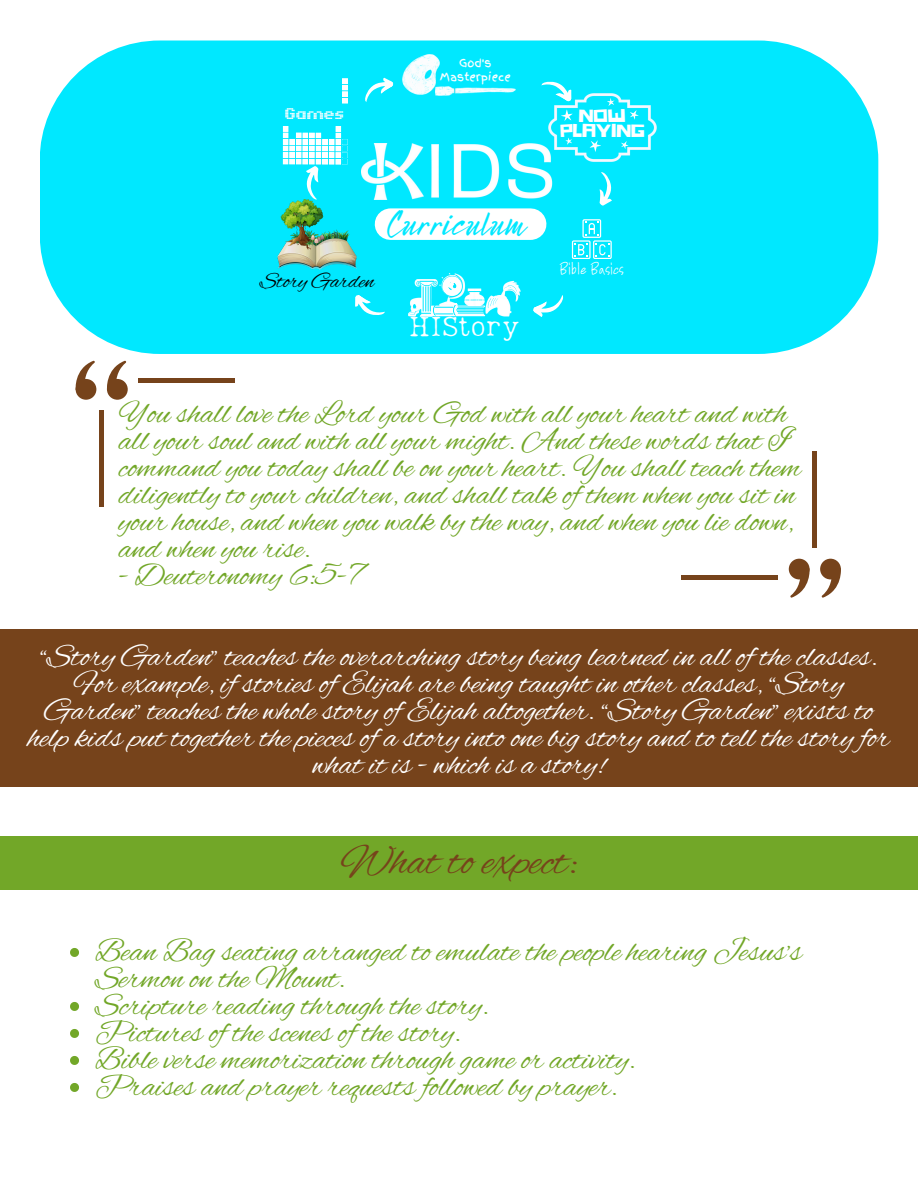
<style>
.page{position:relative;width:918px;height:1188px;background:#fff}
.page>*{position:absolute;margin:0;border:0;box-sizing:border-box;transform-origin:0 0}
.t1{font:44.55px "Alex Brush";color:#76431b}
.t2{font:37.2px "Bright Sunshine";color:#00e8ff}
.t3{font:32.55px/27px "Alex Brush";color:#72a728}
.t4{font:32.55px/27px "Alex Brush";color:#fff;text-align:center}
.t5{font:27.75px "Lumios TW Old";color:#fff}
.t6{font:22.65px "Alex Brush";color:#000}
.t7{font:22.65px "Pixelion";color:#fff}
.t8{font:18.6px/15.5px "Hitchcut";color:#fff;text-align:center}
.t9{font:16.35px "Calligrapher Crayon 20";color:#fff}
.t10{font:11.1px/14.7px "Finger Paint";color:#fff;text-align:center}
</style>
<div class="page">
<svg style="left:107px;top:379px;width:21px;height:21px"></svg>
<svg style="left:106px;top:360px;width:21px;height:36px"></svg>
<div style="left:76px;top:379px;width:20px;height:21px;background:#76431b;border-radius:50%"></div>
<svg style="left:75px;top:360px;width:20px;height:36px"></svg>
<div style="left:99px;top:411px;width:5px;height:96px;background:#76431b"></div>
<div style="left:139px;top:378px;width:96px;height:5px;background:#76431b"></div>
<div style="left:789px;top:559px;width:21px;height:20px;background:#76431b;border-radius:50%"></div>
<svg style="left:790px;top:562px;width:20px;height:36px"></svg>
<div style="left:820px;top:559px;width:21px;height:20px;background:#76431b;border-radius:50%"></div>
<svg style="left:821px;top:562px;width:20px;height:36px"></svg>
<div style="left:812px;top:452px;width:5px;height:96px;background:#76431b"></div>
<div style="left:682px;top:575px;width:96px;height:5px;background:#76431b"></div>
<svg style="left:70px;top:948px;width:9px;height:9px"></svg>
<svg style="left:70px;top:1002px;width:9px;height:9px"></svg>
<svg style="left:70px;top:1029px;width:9px;height:9px"></svg>
<svg style="left:70px;top:1056px;width:9px;height:9px"></svg>
<svg style="left:70px;top:1083px;width:9px;height:9px"></svg>
<div style="left:0;top:630px;width:918px;height:157px;background:#76431b"></div>
<div style="left:0;top:836px;width:918px;height:54px;background:#72a728"></div>
<div style="left:40px;top:41px;width:838px;height:313px;background:#00e8ff;border-radius:120px"></div>
<svg style="left:342px;top:78px;width:6px;height:26px"></svg>
<img style="left:278px;top:200px;width:79px;height:69px">
<img style="left:548px;top:93px;width:109px;height:69px">
<svg style="left:619px;top:139px;width:11px;height:11px"></svg>
<svg style="left:628px;top:108px;width:13px;height:13px"></svg>
<svg style="left:605px;top:97px;width:12px;height:11px"></svg>
<svg style="left:564px;top:137px;width:10px;height:10px"></svg>
<svg style="left:588px;top:139px;width:14px;height:14px"></svg>
<img style="left:402px;top:54px;width:37px;height:41px">
<img style="left:435px;top:86px;width:80px;height:9px">
<svg style="left:365px;top:77px;width:29px;height:25px"></svg>
<svg style="left:541px;top:81px;width:35px;height:41px"></svg>
<svg style="left:600px;top:172px;width:12px;height:34px"></svg>
<svg style="left:533px;top:295px;width:31px;height:22px"></svg>
<svg style="left:355px;top:295px;width:30px;height:20px"></svg>
<svg style="left:283px;top:126px;width:65px;height:74px"></svg>
<svg style="left:572px;top:219px;width:39px;height:40px"></svg>
<img style="left:447px;top:274px;width:74px;height:25px">
<svg style="left:408px;top:276px;width:110px;height:40px"></svg>
<div style="left:390px;top:208px;width:141px;height:32px;background:#fff"></div>
<img style="left:362px;top:143px;width:59px;height:57px">
<img style="left:421px;top:133px;width:138px;height:77px">
<p class="t7" style="left:286px;top:98px;width:60px">Games</p>
<h2 class="t10" style="left:440px;top:55px;width:72px">God's<br>Masterpiece</h2>
<p class="t2" style="left:387px;top:195px;width:139px">Curriculum</p>
<p class="t6" style="left:260px;top:268px;width:116px">Story Garden</p>
<p class="t5" style="left:409px;top:308px;width:113px">HIStory</p>
<p class="t8" style="left:560px;top:106px;width:86px">NOW<br>PLAYING</p>
<p class="t9" style="left:560px;top:259px;width:66px">Bible Basics</p>
<p class="t3" style="left:119px;top:402px;width:684px">You shall love the Lord your God with all your heart and with all your soul and with all your might. And these words that I command you today shall be on your heart. You shall teach them diligently to your children, and shall talk of them when you sit in your house, and when you walk by the way, and when you lie down, and when you rise.</p>
<p class="t3" style="left:119px;top:564px;width:246px">- Deuteronomy 6:5-7</p>
<p class="t4" style="left:28px;top:645px;width:863px">“Story Garden” teaches the overarching story being learned in all of the classes.<br>For example, if stories of Elijah are being taught in other classes, “Story Garden” teaches the whole story of Elijah altogether. “Story Garden” exists to help kids put together the pieces of a story into one big story and to tell the story for what it is - which is a story!</p>
<p class="t1" style="left:341px;top:837px;width:238px">What to expect:</p>
<p class="t3" style="left:95px;top:940px;width:708px">Bean Bag seating arranged to emulate the people hearing Jesus’s<br>Sermon on the Mount.</p>
<p class="t3" style="left:95px;top:994px;width:396px">Scripture reading through the story.</p>
<p class="t3" style="left:95px;top:1021px;width:368px">Pictures of the scenes of the story.</p>
<p class="t3" style="left:95px;top:1048px;width:542px">Bible verse memorization through game or activity.</p>
<p class="t3" style="left:95px;top:1075px;width:524px">Praises and prayer requests followed by prayer.</p>
</div>
